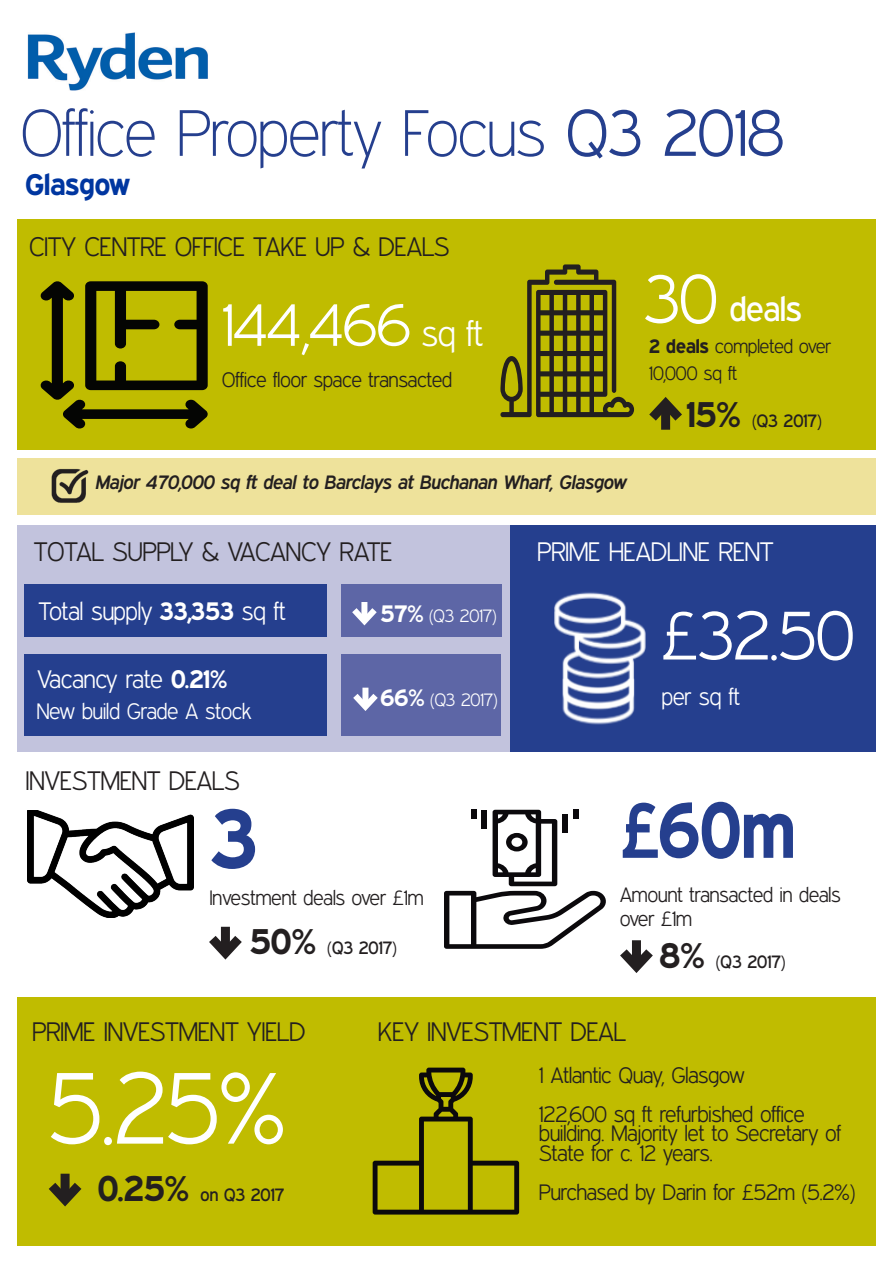
<style>
.page{position:relative;width:893px;height:1263px;background:#fff}
.page>*{position:absolute;margin:0;border:0;box-sizing:border-box;transform-origin:0 0}
.t1{font:102px "Expressway Lt";color:#fff;scale:.96 1}
.t2{font:700 85.5px "Expressway Rg";color:#253f8e}
.t3{font:700 79.5px "Expressway Rg";color:#253f8e;scale:.9 1}
.t4{font:69px "Expressway Lt";color:#fff}
.t5{font:66px "Expressway Xl";color:#253f8e}
.t6{font:60px "Expressway Lt";color:#fff}
.t7{font:34.5px "Expressway Rg";color:#fff}
.t8{font:700 30px "Expressway Rg";color:#0036a0}
.t9{font:27px "Expressway Lt";color:#231f20}
.t10{font:27px "Expressway Lt";color:#fff}
.t11{font:25.5px "Expressway Lt";color:#fff}
.t12{font:24px "Expressway Lt";color:#fff}
.t13{font:22.5px/19.5px "Expressway Lt";color:#231f20}
.t14{font:22.5px "Expressway Lt";color:#fff}
.t15{font:21px/24px "Expressway Lt";color:#231f20}
.t16{font:italic 19.5px "Expressway Sb";color:#231f20}
.t17{font:19.5px "Expressway Lt";color:#231f20}
.t18{font:18px "Expressway Rg";color:#231f20}
.t19{font:18px "Expressway Lt";color:#fff}
.s1{font-family:"Expressway Lt"}
.s2{font-size:36px}
.s3{font-family:"Expressway Rg";font-weight:700}
.s4{font-weight:700;font-size:36px}
.s5{font-family:"Expressway Rg";font-weight:700;font-size:24px}
</style>
<div class="page">
<img style="left:27px;top:32px;width:181px;height:58px">
<div style="left:17px;top:219px;width:859px;height:231px;background:#c0bc00"></div>
<svg style="left:500px;top:264px;width:134px;height:153px"></svg>
<div style="left:17px;top:525px;width:493px;height:227px;background:#c2c3dd"></div>
<div style="left:25px;top:584px;width:302px;height:53px;background:#253f8e"></div>
<div style="left:25px;top:654px;width:302px;height:82px;background:#253f8e"></div>
<div style="left:511px;top:525px;width:365px;height:227px;background:#253f8e"></div>
<img style="left:27px;top:811px;width:166px;height:106px">
<div style="left:17px;top:997px;width:859px;height:249px;background:#c0bc00"></div>
<svg style="left:41px;top:281px;width:167px;height:147px"></svg>
<div style="left:341px;top:654px;width:159px;height:82px;background:#5d66a6"></div>
<svg style="left:353px;top:687px;width:25px;height:24px"></svg>
<svg style="left:444px;top:810px;width:209px;height:163px"></svg>
<div style="left:341px;top:584px;width:161px;height:53px;background:#5d66a6"></div>
<svg style="left:352px;top:602px;width:25px;height:24px"></svg>
<img style="left:565px;top:715px;width:67px;height:10px">
<img style="left:554px;top:592px;width:92px;height:123px">
<svg style="left:48px;top:1173px;width:34px;height:34px"></svg>
<svg style="left:373px;top:1067px;width:146px;height:147px"></svg>
<svg style="left:209px;top:926px;width:33px;height:34px"></svg>
<svg style="left:649px;top:397px;width:33px;height:33px"></svg>
<div style="left:17px;top:458px;width:859px;height:56px;background:#eee29b"></div>
<img style="left:51px;top:468px;width:38px;height:35px">
<p class="t5" style="left:21px;top:95px;width:765px">Office Property Focus <span class="s1">Q3 2018</span></p>
<p class="t8" style="left:26px;top:167px;width:106px">Glasgow</p>
<p class="t9" style="left:29px;top:231px;width:422px">CITY CENTRE OFFICE TAKE UP &amp; DEALS</p>
<p class="t6" style="left:222px;top:291px;width:262px">144,466 <span class="s2">sq ft</span></p>
<p class="t15" style="left:222px;top:367px;width:231px">Office floor space transacted</p>
<p class="t4" style="left:644px;top:260px;width:75px">30</p>
<p class="t17" style="left:649px;top:335px;width:183px"><span class="s3">2 deals</span> completed over</p>
<p class="t17" style="left:649px;top:362px;width:89px">10,000 sq ft</p>
<p class="t7" style="left:730px;top:288px;width:73px">deals</p>
<p class="t18" style="left:686px;top:410px;width:137px"><span class="s4">15%</span> (Q3 2017)</p>
<p class="t16" style="left:95px;top:471px;width:532px">Major 470,000 sq ft deal to Barclays at Buchanan Wharf, Glasgow</p>
<p class="t9" style="left:34px;top:537px;width:360px">TOTAL SUPPLY &amp; VACANCY RATE</p>
<p class="t11" style="left:39px;top:597px;width:248px">Total supply <span class="s3">33,353</span> sq ft</p>
<p class="t19" style="left:380px;top:605px;width:117px"><span class="s5">57%</span> (Q3 2017)</p>
<p class="t11" style="left:37px;top:665px;width:191px">Vacancy rate <span class="s3">0.21%</span></p>
<p class="t14" style="left:37px;top:698px;width:216px">New build Grade A stock</p>
<p class="t19" style="left:380px;top:689px;width:118px"><span class="s5">66%</span> (Q3 2017)</p>
<p class="t9" style="left:26px;top:765px;width:215px">INVESTMENT DEALS</p>
<p class="t2" style="left:210px;top:787px;width:49px">3</p>
<p class="t15" style="left:210px;top:885px;width:215px">Investment deals over £1m</p>
<p class="t18" style="left:250px;top:937px;width:148px"><span class="s4">50%</span> (Q3 2017)</p>
<p class="t10" style="left:537px;top:537px;width:238px">PRIME HEADLINE RENT</p>
<p class="t4" style="left:662px;top:596px;width:194px">£32.50</p>
<p class="t12" style="left:662px;top:683px;width:80px">per sq ft</p>
<p class="t3" style="left:620px;top:782px;width:196px">£60m</p>
<p class="t15" style="left:620px;top:882px;width:222px">Amount transacted in deals over £1m</p>
<p class="t18" style="left:659px;top:951px;width:127px"><span class="s4">8%</span> (Q3 2017)</p>
<p class="t9" style="left:32px;top:1016px;width:274px">PRIME INVESTMENT YIELD</p>
<p class="t1" style="left:49px;top:1050px;width:248px">5.25%</p>
<p class="t9" style="left:378px;top:1016px;width:249px">KEY INVESTMENT DEAL</p>
<p class="t13" style="left:539px;top:1065px;width:207px">1 Atlantic Quay, Glasgow</p>
<p class="t13" style="left:539px;top:1104px;width:304px">122,600 sq ft refurbished office building. Majority let to Secretary of<br>State for c. 12 years.</p>
<p class="t18" style="left:98px;top:1184px;width:188px"><span class="s4">0.25%</span> on Q3 2017</p>
<p class="t13" style="left:539px;top:1182px;width:317px">Purchased by Darin for £52m (5.2%)</p>
</div>
